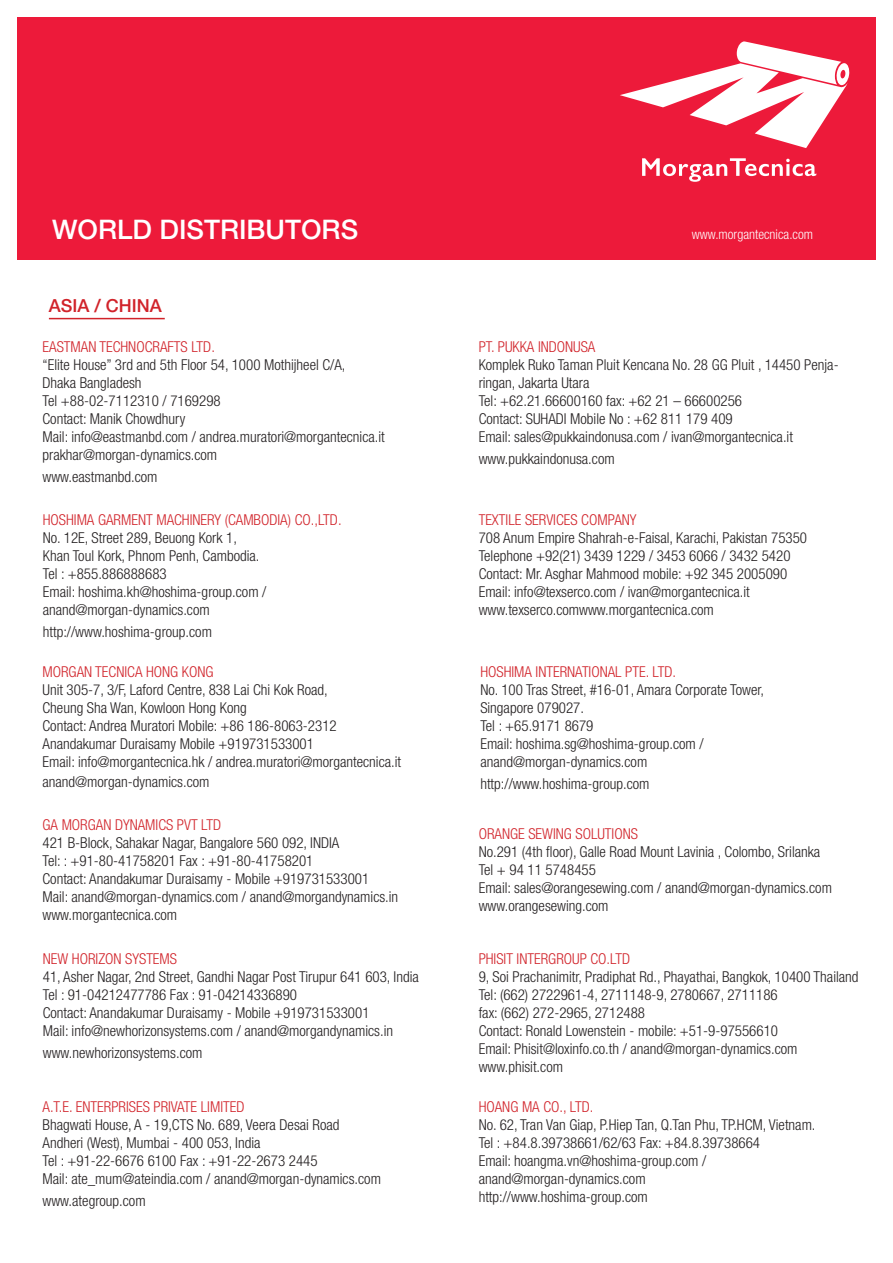
<style>
.page{position:relative;width:893px;height:1263px;background:#fff}
.page>*{position:absolute;margin:0;border:0;box-sizing:border-box;transform-origin:0 0}
.t1{font:500 27px "Helvetica Neue LT Pro";color:#fff}
.t2{font:500 18px "Helvetica Neue LT Pro";color:#d1232a}
.t3{font:300 condensed 15px/18px "Helvetica Neue LT Pro";color:#231f20}
.t4{font:300 condensed 15px "Helvetica Neue LT Pro";color:#d1232a}
.t5{font:300 condensed 13.5px "Helvetica Neue LT Pro";color:#fff}
</style>
<div class="page">
<div style="left:17px;top:17px;width:859px;height:242px;background:#ed1a3a"></div>
<svg style="left:620px;top:41px;width:230px;height:107px"></svg>
<hr style="left:49px;top:318px;width:116px;height:1px;background:#d1232a">
<svg style="left:642px;top:158px;width:174px;height:24px"></svg>
<h1 class="t1" style="left:52px;top:213px;width:308px">WORLD DISTRIBUTORS</h1>
<p class="t2" style="left:49px;top:294px;width:115px">ASIA / CHINA</p>
<p class="t4" style="left:43px;top:338px;width:174px">EASTMAN TECHNOCRAFTS LTD.</p>
<p class="t3" style="left:43px;top:356px;width:344px">“Elite House” 3rd and 5th Floor 54, 1000 Mothijheel C/A,<br>Dhaka Bangladesh<br>Tel +88-02-7112310 / 7169298<br>Contact: Manik Chowdhury<br>Mail: info@eastmanbd.com / andrea.muratori@morgantecnica.it prakhar@morgan-dynamics.com</p>
<p class="t3" style="left:43px;top:467px;width:116px">www.eastmanbd.com</p>
<p class="t4" style="left:43px;top:511px;width:300px">HOSHIMA GARMENT MACHINERY (CAMBODIA) CO.,LTD.</p>
<p class="t3" style="left:43px;top:529px;width:225px">No. 12E, Street 289, Beuong Kork 1,<br>Khan Toul Kork, Phnom Penh, Cambodia.<br>Tel : +855.886888683<br>Email: hoshima.kh@hoshima-group.com / anand@morgan-dynamics.com</p>
<p class="t3" style="left:43px;top:622px;width:171px">http://www.hoshima-group.com</p>
<p class="t4" style="left:43px;top:663px;width:173px">MORGAN TECNICA HONG KONG</p>
<p class="t3" style="left:43px;top:681px;width:360px">Unit 305-7, 3/F, Laford Centre, 838 Lai Chi Kok Road,<br>Cheung Sha Wan, Kowloon Hong Kong<br>Contact: Andrea Muratori Mobile: +86 186-8063-2312<br>Anandakumar Duraisamy Mobile +919731533001<br>Email: info@morgantecnica.hk / andrea.muratori@morgantecnica.it</p>
<p class="t3" style="left:43px;top:773px;width:168px">anand@morgan-dynamics.com</p>
<p class="t4" style="left:43px;top:816px;width:180px">GA MORGAN DYNAMICS PVT LTD</p>
<p class="t3" style="left:43px;top:834px;width:357px">421 B-Block, Sahakar Nagar, Bangalore 560 092, INDIA<br>Tel: : +91-80-41758201 Fax : +91-80-41758201<br>Contact: Anandakumar Duraisamy - Mobile +919731533001<br>Mail: anand@morgan-dynamics.com / anand@morgandynamics.in www.morgantecnica.com</p>
<p class="t4" style="left:43px;top:950px;width:136px">NEW HORIZON SYSTEMS</p>
<p class="t3" style="left:43px;top:968px;width:377px">41, Asher Nagar, 2nd Street, Gandhi Nagar Post Tirupur 641 603, India Tel : 91-04212477786 Fax : 91-04214336890<br>Contact: Anandakumar Duraisamy - Mobile +919731533001<br>Mail: info@newhorizonsystems.com / anand@morgandynamics.in</p>
<p class="t3" style="left:43px;top:1043px;width:161px">www.newhorizonsystems.com</p>
<p class="t4" style="left:43px;top:1098px;width:203px">A.T.E. ENTERPRISES PRIVATE LIMITED</p>
<p class="t3" style="left:43px;top:1116px;width:340px">Bhagwati House, A - 19,CTS No. 689, Veera Desai Road Andheri (West), Mumbai - 400 053, India<br>Tel : +91-22-6676 6100 Fax : +91-22-2673 2445<br>Mail: ate_mum@ateindia.com / anand@morgan-dynamics.com</p>
<p class="t3" style="left:43px;top:1191px;width:105px">www.ategroup.com</p>
<p class="t5" style="left:692px;top:227px;width:123px">www.morgantecnica.com</p>
<p class="t4" style="left:479px;top:338px;width:118px">PT. PUKKA INDONUSA</p>
<p class="t3" style="left:479px;top:356px;width:361px">Komplek Ruko Taman Pluit Kencana No. 28 GG Pluit , 14450 Penja&shy;ringan, Jakarta Utara<br>Tel: +62.21.66600160 fax: +62 21 – 66600256<br>Contact: SUHADI Mobile No : +62 811 179 409<br>Email: sales@pukkaindonusa.com / ivan@morgantecnica.it</p>
<p class="t3" style="left:479px;top:449px;width:138px">www.pukkaindonusa.com</p>
<p class="t4" style="left:479px;top:511px;width:159px">TEXTILE SERVICES COMPANY</p>
<p class="t3" style="left:479px;top:529px;width:330px">708 Anum Empire Shahrah-e-Faisal, Karachi, Pakistan 75350<br>Telephone +92(21) 3439 1229 / 3453 6066 / 3432 5420<br>Contact: Mr. Asghar Mahmood mobile: +92 345 2005090<br>Email: info@texserco.com / ivan@morgantecnica.it www.texserco.comwww.morgantecnica.com</p>
<p class="t4" style="left:480px;top:663px;width:197px">HOSHIMA INTERNATIONAL PTE. LTD.</p>
<p class="t3" style="left:480px;top:681px;width:285px">No. 100 Tras Street, #16-01, Amara Corporate Tower,<br>Singapore 079027.<br>Tel : +65.9171 8679<br>Email: hoshima.sg@hoshima-group.com / anand@morgan-dynamics.com</p>
<p class="t3" style="left:480px;top:774px;width:171px">http://www.hoshima-group.com</p>
<p class="t4" style="left:479px;top:825px;width:161px">ORANGE SEWING SOLUTIONS</p>
<p class="t3" style="left:479px;top:842px;width:355px">No.291 (4th floor), Galle Road Mount Lavinia , Colombo, Srilanka Tel + 94 11 5748455<br>Email: sales@orangesewing.com / anand@morgan-dynamics.com www.orangesewing.com</p>
<p class="t4" style="left:479px;top:950px;width:153px">PHISIT INTERGROUP CO.LTD</p>
<p class="t3" style="left:479px;top:968px;width:381px">9, Soi Prachanimitr, Pradiphat Rd., Phayathai, Bangkok, 10400 Thailand Tel: (662) 2722961-4, 2711148-9, 2780667, 2711186<br>fax: (662) 272-2965, 2712488<br>Contact: Ronald Lowenstein - mobile: +51-9-97556610<br>Email: Phisit@loxinfo.co.th / anand@morgan-dynamics.com www.phisit.com</p>
<p class="t4" style="left:479px;top:1098px;width:116px">HOANG MA CO., LTD.</p>
<p class="t3" style="left:479px;top:1116px;width:338px">No. 62, Tran Van Giap, P.Hiep Tan, Q.Tan Phu, TP.HCM, Vietnam.<br>Tel : +84.8.39738661/62/63 Fax: +84.8.39738664<br>Email: hoangma.vn@hoshima-group.com / anand@morgan-dynamics.com http://www.hoshima-group.com</p>
</div>
